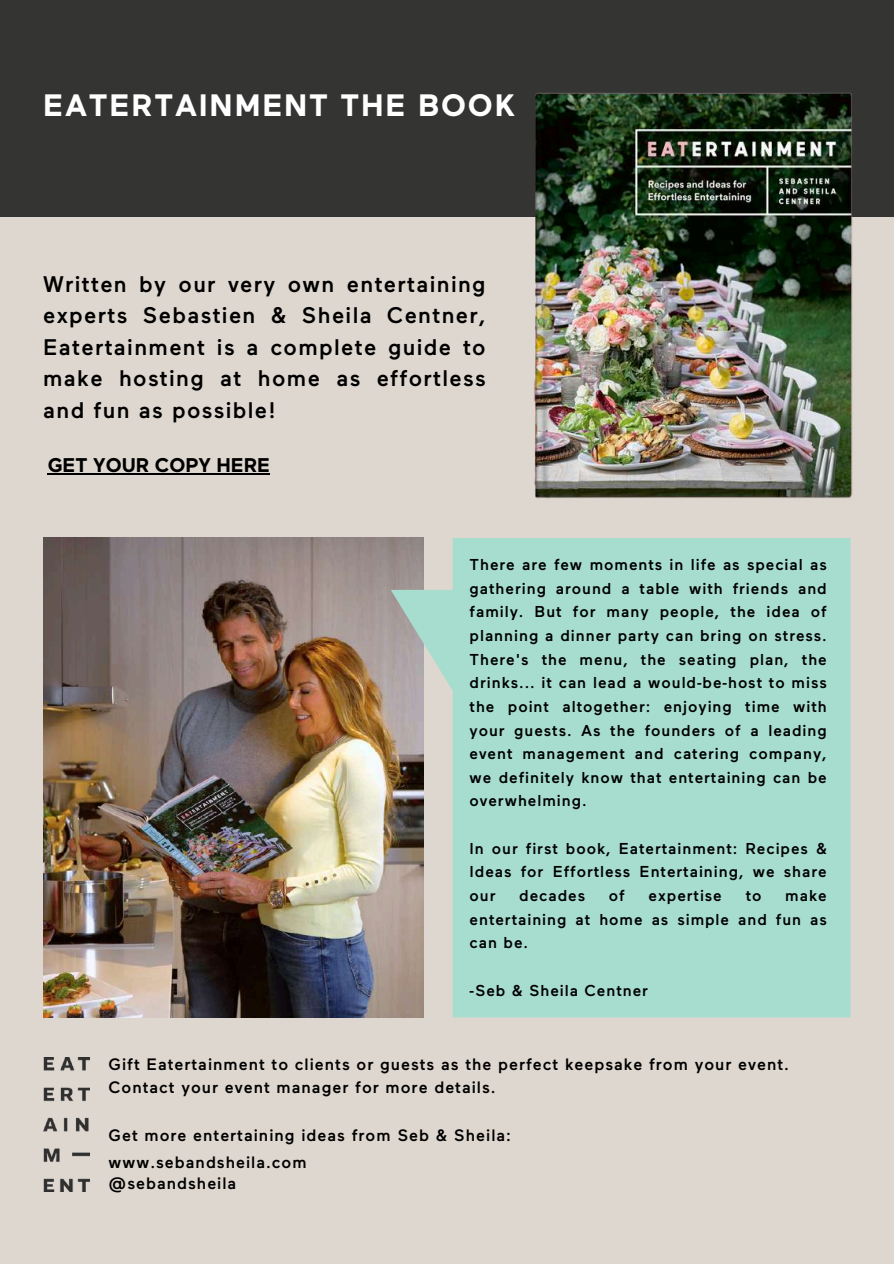
<style>
.page{position:relative;width:894px;height:1264px;background:#fff}
.page>*{position:absolute;margin:0;border:0;box-sizing:border-box;transform-origin:0 0}
.t1{font:700 30.9px "Maax";letter-spacing:.06em;color:#fff}
.t2{font:500 22.5px/31.5px "Maax";letter-spacing:.06em;color:#000;text-align:justify}
.t3{font:700 19.8px "Maax";color:#000}
.t4{font:500 16.5px/22.5px "Maax";letter-spacing:.06em;color:#000}
.t5{font:500 15.75px/23.7px "Maax";letter-spacing:.06em;color:#000;text-align:justify}
</style>
<div class="page">
<div style="left:0;top:0;width:893px;height:1263px;background:#ded7cf"></div>
<div style="left:0;top:0;width:893px;height:216px;background:#343433"></div>
<img style="left:527px;top:92px;width:331px;height:480px">
<img style="left:43px;top:538px;width:347px;height:479px">
<svg style="left:390px;top:538px;width:460px;height:479px;background:#a8d6c8"></svg>
<hr style="left:48px;top:473px;width:222px;height:1px;background:#000">
<img style="left:43px;top:1057px;width:46px;height:134px">
<h1 class="t1" style="left:43px;top:92px;width:473px">EATERTAINMENT THE BOOK</h1>
<h2 class="t2" style="left:43px;top:270px;width:444px">Written by our very own entertaining experts Sebastien &amp; Sheila Centner, Eatertainment is a complete guide to make hosting at home as effortless and fun as possible!</h2>
<p class="t3" style="left:48px;top:457px;width:224px">GET YOUR COPY HERE</p>
<p class="t5" style="left:469px;top:554px;width:358px">There are few moments in life as special as gathering around a table with friends and family. But for many people, the idea of planning a dinner party can bring on stress.<br>There's the menu, the seating plan, the drinks... it can lead a would-be-host to miss the point altogether: enjoying time with your guests. As the founders of a leading event management and catering company, we definitely know that entertaining can be overwhelming.</p>
<p class="t5" style="left:469px;top:838px;width:358px">In our first book, Eatertainment: Recipes &amp; Ideas for Effortless Entertaining, we share our</p>
<p class="t5" style="left:519px;top:885px;width:67px">decades</p>
<p class="t5" style="left:608px;top:885px;width:17px">of</p>
<p class="t5" style="left:648px;top:885px;width:75px">expertise</p>
<p class="t5" style="left:745px;top:885px;width:17px">to</p>
<p class="t5" style="left:469px;top:885px;width:358px;text-indent:315px">make entertaining at home as simple and fun as can be.</p>
<p class="t5" style="left:469px;top:979px;width:180px">-Seb &amp; Sheila Centner</p>
<p class="t4" style="left:109px;top:1054px;width:681px">Gift Eatertainment to clients or guests as the perfect keepsake from your event.<br>Contact your event manager for more details.</p>
<p class="t4" style="left:109px;top:1123px;width:404px;line-height:26.5px">Get more entertaining ideas from Seb &amp; Sheila: www.sebandsheila.com</p>
<p class="t4" style="left:109px;top:1173px;width:129px">@sebandsheila</p>
</div>
